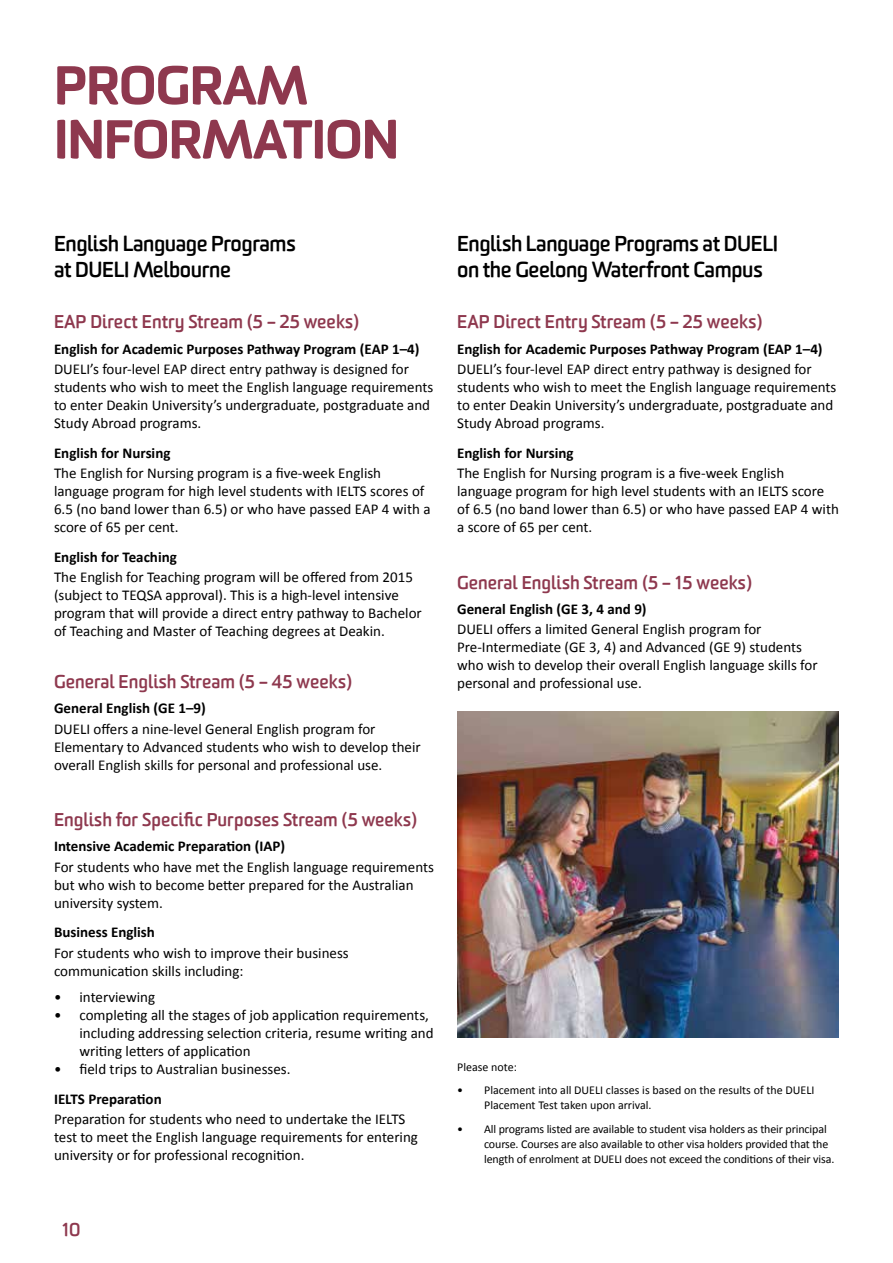
<style>
.page{position:relative;width:893px;height:1263px;background:#fff}
.page>*{position:absolute;margin:0;border:0;box-sizing:border-box;transform-origin:0 0}
.t1{font:900 52.5px/54px "Worldly";letter-spacing:-.02em;color:#8e384e}
.t2{font:700 21px/25.2px "Worldly";letter-spacing:-.02em;color:#000}
.t3{font:700 18px "Worldly";color:#8e384e}
.t4{font:15px/18px "Calibri";color:#000}
.t5{font:700 15px "Calibri";color:#000}
.t6{font:12px/15px "Calibri";letter-spacing:-.01em;color:#000}
</style>
<div class="page">
<img style="left:457px;top:711px;width:382px;height:326px">
<h1 class="t1" style="left:54px;top:59px;width:347px">PROGRAM<br>INFORMATION</h1>
<h2 class="t2" style="left:54px;top:232px;width:243px">English Language Programs at DUELI Melbourne</h2>
<p class="t3" style="left:54px;top:310px;width:307px">EAP Direct Entry Stream (5 – 25 weeks)</p>
<p class="t5" style="left:54px;top:339px;width:367px">English for Academic Purposes Pathway Program (EAP 1–4)</p>
<p class="t4" style="left:54px;top:360px;width:381px">DUELI’s four-level EAP direct entry pathway is designed for students who wish to meet the English language requirements to enter Deakin University’s undergraduate, postgraduate and Study Abroad programs.</p>
<p class="t5" style="left:54px;top:443px;width:118px">English for Nursing</p>
<p class="t4" style="left:54px;top:464px;width:378px">The English for Nursing program is a five-week English language program for high level students with IELTS scores of 6.5 (no band lower than 6.5) or who have passed EAP 4 with a score of 65 per cent.</p>
<p class="t5" style="left:54px;top:547px;width:124px">English for Teaching</p>
<p class="t4" style="left:54px;top:568px;width:369px">The English for Teaching program will be offered from 2015 (subject to TEQSA approval). This is a high-level intensive program that will provide a direct entry pathway to Bachelor of Teaching and Master of Teaching degrees at Deakin.</p>
<p class="t3" style="left:54px;top:670px;width:299px">General English Stream (5 – 45 weeks)</p>
<p class="t5" style="left:54px;top:698px;width:153px">General English (GE 1–9)</p>
<p class="t4" style="left:54px;top:720px;width:368px">DUELI offers a nine-level General English program for<br>Elementary to Advanced students who wish to develop their overall English skills for personal and professional use.</p>
<p class="t3" style="left:54px;top:808px;width:364px">English for Specific Purposes Stream (5 weeks)</p>
<p class="t5" style="left:54px;top:837px;width:233px">Intensive Academic Preparation (IAP)</p>
<p class="t4" style="left:54px;top:858px;width:381px">For students who have met the English language requirements but who wish to become better prepared for the Australian university system.</p>
<p class="t5" style="left:54px;top:923px;width:103px">Business English</p>
<p class="t4" style="left:54px;top:944px;width:296px">For students who wish to improve their business communication skills including:</p>
<p class="t4" style="left:54px;top:988px;width:103px">• interviewing</p>
<p class="t4" style="left:80px;top:1006px;width:356px;text-indent:-26px">• completing all the stages of job application requirements, including addressing selection criteria, resume writing and writing letters of application</p>
<p class="t4" style="left:54px;top:1060px;width:238px">• field trips to Australian businesses.</p>
<p class="t5" style="left:54px;top:1089px;width:109px">IELTS Preparation</p>
<p class="t4" style="left:54px;top:1110px;width:365px">Preparation for students who need to undertake the IELTS test to meet the English language requirements for entering university or for professional recognition.</p>
<p class="t3" style="left:62px;top:1218px;width:20px">10</p>
<h2 class="t2" style="left:457px;top:232px;width:322px">English Language Programs at DUELI on the Geelong Waterfront Campus</h2>
<p class="t3" style="left:457px;top:310px;width:307px">EAP Direct Entry Stream (5 – 25 weeks)</p>
<p class="t5" style="left:457px;top:339px;width:367px">English for Academic Purposes Pathway Program (EAP 1–4)</p>
<p class="t4" style="left:457px;top:360px;width:381px">DUELI’s four-level EAP direct entry pathway is designed for students who wish to meet the English language requirements to enter Deakin University’s undergraduate, postgraduate and Study Abroad programs.</p>
<p class="t5" style="left:457px;top:443px;width:118px">English for Nursing</p>
<p class="t4" style="left:457px;top:464px;width:383px">The English for Nursing program is a five-week English language program for high level students with an IELTS score of 6.5 (no band lower than 6.5) or who have passed EAP 4 with a score of 65 per cent.</p>
<p class="t3" style="left:457px;top:571px;width:296px">General English Stream (5 – 15 weeks)</p>
<p class="t5" style="left:457px;top:599px;width:191px">General English (GE 3, 4 and 9)</p>
<p class="t4" style="left:457px;top:620px;width:362px">DUELI offers a limited General English program for Pre-Intermediate (GE 3, 4) and Advanced (GE 9) students who wish to develop their overall English language skills for personal and professional use.</p>
<p class="t6" style="left:457px;top:1059px;width:61px">Please note:</p>
<p class="t6" style="left:484px;top:1083px;width:332px;text-indent:-27px">• Placement into all DUELI classes is based on the results of the DUELI<br>Placement Test taken upon arrival.</p>
<p class="t6" style="left:484px;top:1121px;width:352px;text-indent:-27px">• All programs listed are available to student visa holders as their principal course. Courses are also available to other visa holders provided that the length of enrolment at DUELI does not exceed the conditions of their visa.</p>
</div>
